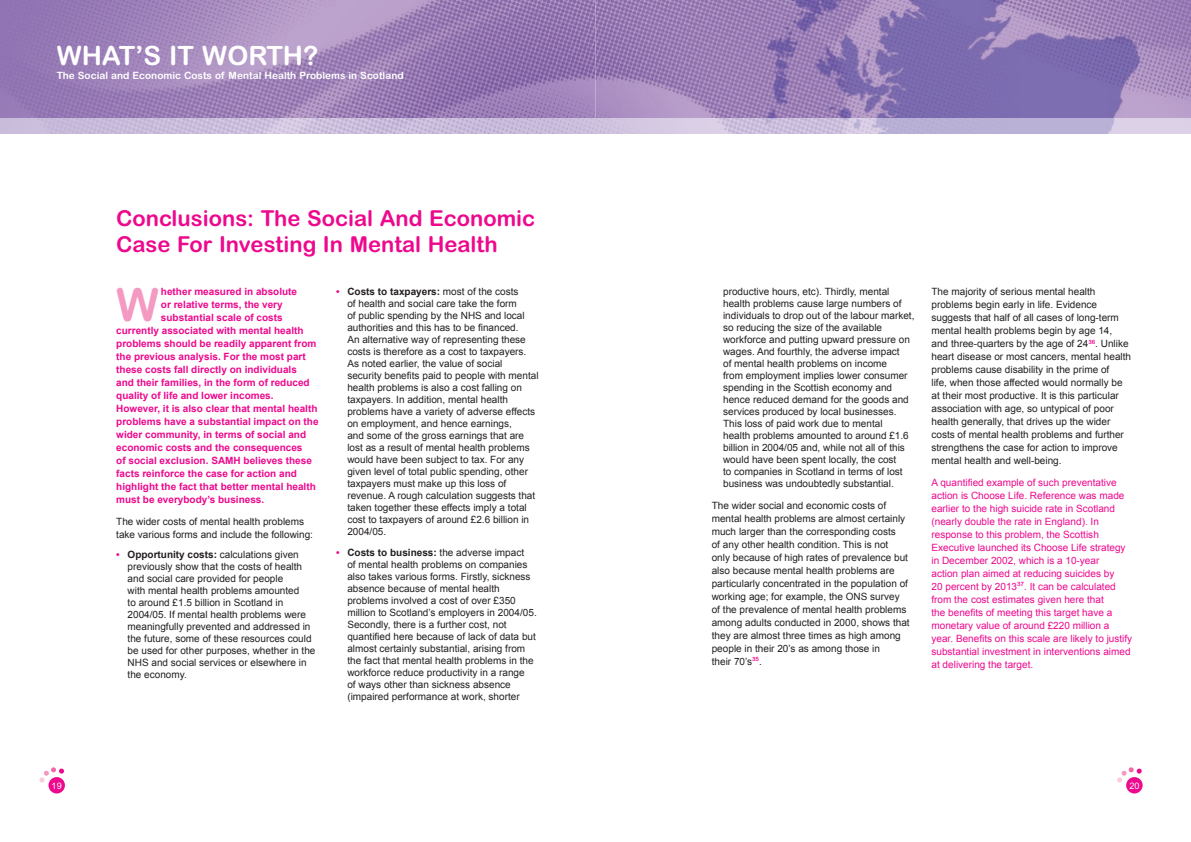
<style>
.page{position:relative;width:1191px;height:842px;background:#fff}
.page>*{position:absolute;margin:0;border:0;box-sizing:border-box;transform-origin:0 0}
.t1{font:700 45.7px "Arial Rounded MT";color:#f49ac2}
.t2{font:700 26.6px "Arial Rounded MT";color:#fff}
.t3{font:700 22px/26.4px "Arial Rounded MT";color:#ed088d}
.t4{font:700 10.1px "Arial Rounded MT";color:#fff}
.t5{font:10px/12px "Arial";color:#231f20}
.t6{font:700 10px "Arial";color:#ed088d}
.t7{font:10px/13px "Arial";color:#ed088d}
.t8{font:9px "Arial Rounded MT";color:#fff}
.s1{font-weight:700;color:#ed088d}
.s2{font-weight:700}
</style>
<div class="page">
<img style="left:0;top:0;width:1191px;height:118px">
<img style="left:0;top:118px;width:595px;height:15px">
<div style="left:48px;top:777px;width:17px;height:16px;background:#ed088d;border-radius:50%"></div>
<svg style="left:39px;top:767px;width:25px;height:15px"></svg>
<img style="left:595px;top:118px;width:596px;height:15px">
<div style="left:1126px;top:777px;width:16px;height:16px;background:#ed088d;border-radius:50%"></div>
<svg style="left:1117px;top:767px;width:24px;height:15px"></svg>
<h2 class="t2" style="left:57px;top:40px;width:263px">WHAT’S IT WORTH?</h2>
<p class="t4" style="left:57px;top:69px;width:348px">The Social and Economic Costs of Mental Health Problems in Scotland</p>
<h3 class="t3" style="left:116px;top:204px;width:420px">Conclusions: The Social And Economic<br>Case For Investing In Mental Health</h3>
<p class="t8" style="left:52px;top:780px;width:12px">19</p>
<h1 class="t1" style="left:116px;top:278px;width:44px">W</h1>
<p class="t6" style="left:161px;top:286px;width:138px">hether measured in absolute</p>
<p class="t6" style="left:161px;top:299px;width:123px">or relative terms, the very</p>
<p class="t6" style="left:161px;top:312px;width:123px">substantial scale of costs</p>
<p class="t6" style="left:116px;top:325px;width:189px">currently associated with mental health</p>
<p class="t6" style="left:116px;top:338px;width:202px">problems should be readily apparent from</p>
<p class="t6" style="left:116px;top:351px;width:191px">the previous analysis. For the most part</p>
<p class="t6" style="left:116px;top:364px;width:182px">these costs fall directly on individuals</p>
<p class="t6" style="left:116px;top:377px;width:195px">and their families, in the form of reduced</p>
<p class="t6" style="left:116px;top:390px;width:159px">quality of life and lower incomes.</p>
<p class="t6" style="left:116px;top:403px;width:203px">However, it is also clear that mental health</p>
<p class="t6" style="left:116px;top:416px;width:204px">problems have a substantial impact on the</p>
<p class="t6" style="left:116px;top:429px;width:191px">wider community, in terms of social and</p>
<p class="t6" style="left:116px;top:442px;width:188px">economic costs and the consequences</p>
<p class="t6" style="left:116px;top:455px;width:197px">of social exclusion. SAMH believes these</p>
<p class="t6" style="left:116px;top:468px;width:182px">facts reinforce the case for action and</p>
<p class="t6" style="left:116px;top:481px;width:201px">highlight the fact that better mental health</p>
<p class="t6" style="left:116px;top:494px;width:150px">must be everybody’s business.</p>
<p class="t5" style="left:116px;top:514px;width:198px;line-height:13px">The wider costs of mental health problems take various forms and include the following:</p>
<p class="t5" style="left:128px;top:548px;width:189px;text-indent:-11px"><span class="s1">•</span> <span class="s2">Opportunity costs:</span> calculations given previously show that the costs of health and social care provided for people<br>with mental health problems amounted<br>to around £1.5 billion in Scotland in 2004/05. If mental health problems were meaningfully prevented and addressed in the future, some of these resources could be used for other purposes, whether in the NHS and social services or elsewhere in the economy.</p>
<p class="t5" style="left:347px;top:285px;width:193px;text-indent:-11px"><span class="s1">•</span> <span class="s2">Costs to taxpayers:</span> most of the costs<br>of health and social care take the form<br>of public spending by the NHS and local authorities and this has to be financed.<br>An alternative way of representing these costs is therefore as a cost to taxpayers.<br>As noted earlier, the value of social security benefits paid to people with mental health problems is also a cost falling on taxpayers. In addition, mental health problems have a variety of adverse effects on employment, and hence earnings,<br>and some of the gross earnings that are lost as a result of mental health problems would have been subject to tax. For any given level of total public spending, other taxpayers must make up this loss of revenue. A rough calculation suggests that taken together these effects imply a total cost to taxpayers of around £2.6 billion in 2004/05.</p>
<p class="t5" style="left:347px;top:546px;width:191px;text-indent:-11px"><span class="s1">•</span> <span class="s2">Costs to business:</span> the adverse impact<br>of mental health problems on companies also takes various forms. Firstly, sickness absence because of mental health problems involved a cost of over £350 million to Scotland’s employers in 2004/05.<br>Secondly, there is a further cost, not quantified here because of lack of data but almost certainly substantial, arising from the fact that mental health problems in the workforce reduce productivity in a range<br>of ways other than sickness absence (impaired performance at work, shorter</p>
<p class="t5" style="left:723px;top:285px;width:193px">productive hours, etc). Thirdly, mental health problems cause large numbers of individuals to drop out of the labour market, so reducing the size of the available workforce and putting upward pressure on wages. And fourthly, the adverse impact<br>of mental health problems on income<br>from employment implies lower consumer spending in the Scottish economy and hence reduced demand for the goods and services produced by local businesses.<br>This loss of paid work due to mental<br>health problems amounted to around £1.6 billion in 2004/05 and, while not all of this would have been spent locally, the cost<br>to companies in Scotland in terms of lost business was undoubtedly substantial.</p>
<p class="t5" style="left:711px;top:498px;width:199px;line-height:13px">The wider social and economic costs of mental health problems are almost certainly much larger than the corresponding costs<br>of any other health condition. This is not<br>only because of high rates of prevalence but also because mental health problems are particularly concentrated in the population of working age; for example, the ONS survey of the prevalence of mental health problems among adults conducted in 2000, shows that they are almost three times as high among people in their 20’s as among those in<br>their 70’s<sup>35</sup>.</p>
<p class="t5" style="left:931px;top:285px;width:201px;line-height:13px">The majority of serious mental health problems begin early in life. Evidence suggests that half of all cases of long-term mental health problems begin by age 14, and three-quarters by the age of 24<sup>36</sup>. Unlike heart disease or most cancers, mental health problems cause disability in the prime of<br>life, when those affected would normally be at their most productive. It is this particular association with age, so untypical of poor health generally, that drives up the wider costs of mental health problems and further strengthens the case for action to improve mental health and well-being.</p>
<p class="t7" style="left:931px;top:475px;width:202px">A quantified example of such preventative action is Choose Life. Reference was made earlier to the high suicide rate in Scotland (nearly double the rate in England). In response to this problem, the Scottish Executive launched its Choose Life strategy in December 2002, which is a 10-year<br>action plan aimed at reducing suicides by<br>20 percent by 2013<sup>37</sup>. It can be calculated from the cost estimates given here that<br>the benefits of meeting this target have a monetary value of around £220 million a year. Benefits on this scale are likely to justify substantial investment in interventions aimed at delivering the target.</p>
<p class="t8" style="left:1129px;top:780px;width:12px">20</p>
</div>
